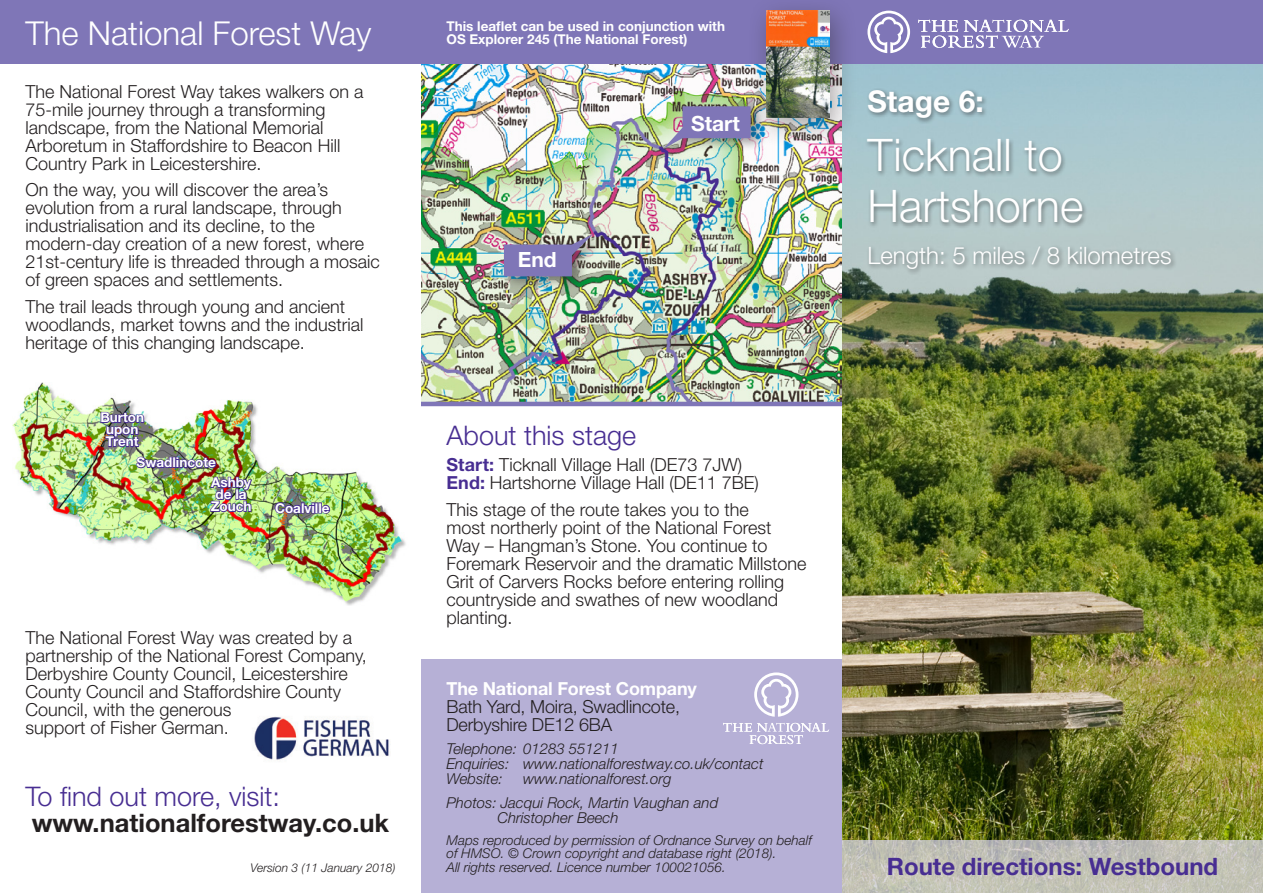
<style>
.page{position:relative;width:1263px;height:893px;background:#fff}
.page>*{position:absolute;margin:0;border:0;box-sizing:border-box;transform-origin:0 0}
.Stage_name{font:300 45px/51px "Helvetica Neue LT Std";color:#fff}
.Banner_titles{font:300 33px "Helvetica Neue LT Std";color:#fff}
.Stage_number{font:700 30px "Helvetica Neue LT Std";color:#fff}
.Section_titles{font:300 27px "Helvetica Neue LT Std";color:#482e92}
.Website{font:700 25.5px "Helvetica Neue LT Std";color:#231f20}
.Route_direction{font:700 24px "Helvetica Neue LT Std";color:#482e92}
.Stage_length{font:300 24px "Helvetica Neue LT Std";color:#fff}
.Location_map_markers{font:700 21px "Helvetica Neue LT Std";color:#fff}
.Address_text{font:300 18px/18px "Helvetica Neue LT Std";color:#231f20}
.Address_title{font:700 18px "Helvetica Neue LT Std";letter-spacing:-.01em;color:#fff}
.Photo_credit{font:italic 300 15px/15px "Helvetica Neue LT Std";color:#231f20}
.Disclaimer_OS_licenc{font:italic 300 13.5px/13.5px "Helvetica Neue LT Std";color:#231f20}
.OS_Explorer{font:700 13.5px/13.5px "Helvetica Neue LT Std";color:#fff}
.Map_names{font:700 13.5px/12px "Helvetica Neue LT Std";color:#fff;text-align:center}
.t1{font:italic 300 12px "Helvetica Neue LT Std";color:#231f20}
.s1{font-weight:700;color:#482e92}
</style>
<div class="page">
<img style="left:421px;top:64px;width:421px;height:338px">
<hr style="left:421px;top:402px;width:421px;height:4px;background:#7f76b7">
<div style="left:421px;top:659px;width:421px;height:234px;background:#b6b0d6"></div>
<img style="left:13px;top:383px;width:393px;height:223px">
<img style="left:842px;top:64px;width:421px;height:776px">
<svg style="left:842px;top:840px;width:421px;height:53px;background:#c1c0b6"></svg>
<div style="left:0;top:0;width:1263px;height:64px;background:#7f76b7"></div>
<div style="left:864px;top:137px;width:224px;height:92px;background:#231f20;opacity:.5"></div>
<div style="left:865px;top:87px;width:123px;height:37px;background:#231f20;opacity:.5"></div>
<div style="left:866px;top:243px;width:311px;height:32px;background:#231f20;opacity:.5"></div>
<div style="left:502px;top:230px;width:106px;height:60px;background:#231f20;opacity:.4"></div>
<svg style="left:504px;top:234px;width:89px;height:42px;background:#8b85a5"></svg>
<div style="left:663px;top:102px;width:104px;height:59px;background:#231f20;opacity:.4"></div>
<img style="left:663px;top:106px;width:87px;height:43px">
<img style="left:100px;top:411px;width:153px;height:102px">
<svg style="left:274px;top:501px;width:57px;height:20px"></svg>
<svg style="left:867px;top:11px;width:43px;height:42px"></svg>
<svg style="left:918px;top:20px;width:151px;height:28px"></svg>
<div style="left:746px;top:0;width:111px;height:148px;background:#231f20;opacity:.4"></div>
<img style="left:766px;top:11px;width:63px;height:107px">
<svg style="left:754px;top:672px;width:44px;height:45px"></svg>
<svg style="left:723px;top:723px;width:106px;height:21px"></svg>
<img style="left:254px;top:716px;width:135px;height:44px">
<p class="Banner_titles" style="left:26px;top:13px;width:348px">The National Forest Way</p>
<p class="Address_text" style="left:26px;top:82px;width:340px">The National Forest Way takes walkers on a 75-mile journey through a transforming landscape, from the National Memorial Arboretum in Staffordshire to Beacon Hill Country Park in Leicestershire.</p>
<p class="Address_text" style="left:26px;top:181px;width:356px">On the way, you will discover the area’s evolution from a rural landscape, through industrialisation and its decline, to the modern-day creation of a new forest, where 21st-century life is threaded through a mosaic of green spaces and settlements.</p>
<p class="Address_text" style="left:26px;top:297px;width:340px">The trail leads through young and ancient woodlands, market towns and the industrial heritage of this changing landscape.</p>
<p class="Map_names" style="left:100px;top:411px;width:45px">Burton upon<br>Trent</p>
<p class="Map_names" style="left:137px;top:456px;width:81px">Swadlincote</p>
<p class="Map_names" style="left:211px;top:476px;width:42px">Ashby de la<br>Zouch</p>
<p class="Map_names" style="left:275px;top:502px;width:56px">Coalville</p>
<p class="Address_text" style="left:26px;top:628px;width:343px">The National Forest Way was created by a partnership of the National Forest Company, Derbyshire County Council, Leicestershire County Council and Staffordshire County Council, with the generous<br>support of Fisher German.</p>
<p class="Section_titles" style="left:26px;top:780px;width:256px">To find out more, visit:</p>
<p class="Website" style="left:32px;top:808px;width:359px">www.nationalforestway.co.uk</p>
<p class="t1" style="left:250px;top:860px;width:146px">Version 3 (11 January 2018)</p>
<p class="OS_Explorer" style="left:446px;top:19px;width:280px">This leaflet can be used in conjunction with<br>OS Explorer 245 (The National Forest)</p>
<p class="Location_map_markers" style="left:518px;top:247px;width:40px">End</p>
<p class="Location_map_markers" style="left:691px;top:111px;width:50px">Start</p>
<p class="Section_titles" style="left:446px;top:418px;width:191px">About this stage</p>
<p class="Address_text" style="left:446px;top:455px;width:314px"><span class="s1">Start:</span> Ticknall Village Hall (DE73 7JW)<br><span class="s1">End:</span> Hartshorne Village Hall (DE11 7BE)</p>
<p class="Address_text" style="left:446px;top:500px;width:362px">This stage of the route takes you to the<br>most northerly point of the National Forest Way – Hangman’s Stone. You continue to Foremark Reservoir and the dramatic Millstone Grit of Carvers Rocks before entering rolling countryside and swathes of new woodland planting.</p>
<p class="Address_title" style="left:446px;top:677px;width:252px">The National Forest Company</p>
<p class="Address_text" style="left:446px;top:697px;width:235px">Bath Yard, Moira, Swadlincote,<br>Derbyshire DE12 6BA</p>
<p class="Photo_credit" style="left:446px;top:741px;width:318px">Telephone: 01283 551211<br>Enquiries: www.nationalforestway.co.uk/contact<br>Website:</p>
<p class="Photo_credit" style="left:523px;top:771px;width:150px">www.nationalforest.org</p>
<p class="Photo_credit" style="left:497px;top:795px;width:222px;text-indent:-51px">Photos: Jacqui Rock, Martin Vaughan and<br>Christopher Beech</p>
<p class="Disclaimer_OS_licenc" style="left:446px;top:833px;width:367px">Maps reproduced by permission of Ordnance Survey on behalf of HMSO. © Crown copyright and database right (2018).<br>All rights reserved. Licence number 100021056.</p>
<p class="Stage_number" style="left:867px;top:82px;width:118px">Stage 6:</p>
<p class="Stage_name" style="left:867px;top:129px;width:217px">Ticknall to<br>Hartshorne</p>
<p class="Stage_length" style="left:867px;top:240px;width:306px">Length: 5 miles / 8 kilometres</p>
<p class="Route_direction" style="left:887px;top:852px;width:333px">Route directions: Westbound</p>
</div>
